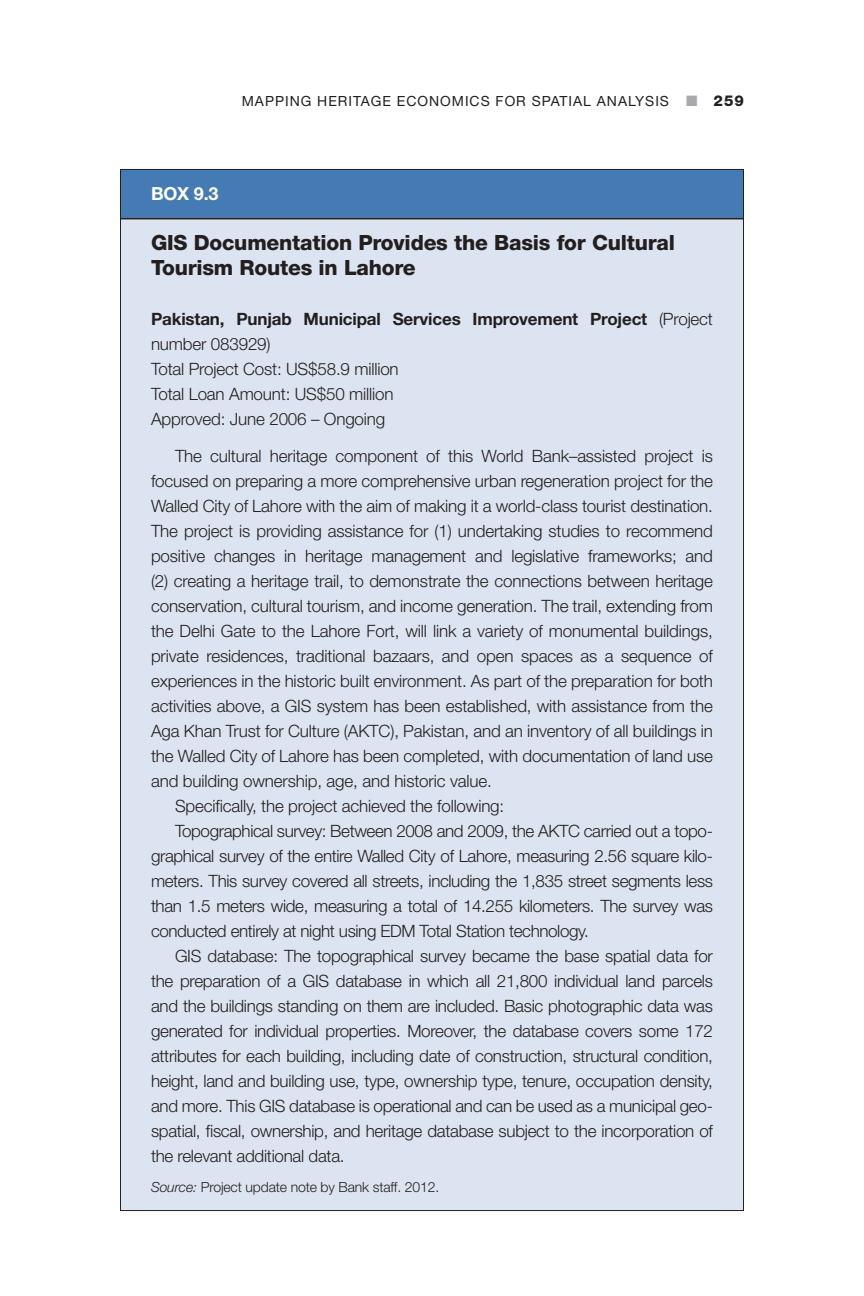
<style>
.page{position:relative;width:864px;height:1296px;background:#fff}
.page>*{position:absolute;margin:0;border:0;box-sizing:border-box;transform-origin:0 0}
.t1{font:800 21px/25px "Helvetica Neue";letter-spacing:-.01em;color:#231f20}
.t2{font:700 18px "Helvetica Neue";color:#fff}
.t3{font:300 17px/25px "Helvetica Neue";letter-spacing:-.01em;color:#231f20}
.t4{font:14px "Helvetica Neue";letter-spacing:.07em;color:#231f20}
.t5{font:300 14px "Helvetica Neue";letter-spacing:-.01em;color:#231f20}
.s1{color:#a8a9ad}
.s2{font-weight:800;font-size:15px}
.s3{font-weight:700}
.s4{font-style:italic}
</style>
<div class="page">
<div style="left:120px;top:169px;width:624px;height:1042px;background:#dde4f1"></div>
<hr style="left:121px;top:217px;width:622px;height:2px;background:#231f20">
<div style="left:121px;top:169px;width:622px;height:48px;background:#457bb5"></div>
<p class="t4" style="left:242px;top:96px;width:504px">MAPPING HERITAGE ECONOMICS FOR SPATIAL ANALYSIS <span class="s1">■</span> <span class="s2">259</span></p>
<p class="t2" style="left:151px;top:187px;width:69px">BOX 9.3</p>
<p class="t1" style="left:151px;top:232px;width:525px">GIS Documentation Provides the Basis for Cultural<br>Tourism Routes in Lahore</p>
<p class="t3" style="left:151px;top:308px;width:564px"><span class="s3">Pakistan, Punjab Municipal Services Improvement Project</span> (Project number 083929)<br>Total Project Cost: US$58.9 million<br>Total Loan Amount: US$50 million<br>Approved: June 2006 – Ongoing</p>
<p class="t3" style="left:175px;top:445px;width:540px">The cultural heritage component of this World Bank–assisted project is</p>
<p class="t3" style="left:151px;top:470px;width:564px">focused on preparing a more comprehensive urban regeneration project for the</p>
<p class="t3" style="left:151px;top:495px;width:564px">Walled City of Lahore with the aim of making it a world-class tourist destination.</p>
<p class="t3" style="left:151px;top:520px;width:564px">The project is providing assistance for (1) undertaking studies to recommend</p>
<p class="t3" style="left:151px;top:545px;width:564px">positive changes in heritage management and legislative frameworks; and</p>
<p class="t3" style="left:151px;top:570px;width:564px">(2) creating a heritage trail, to demonstrate the connections between heritage</p>
<p class="t3" style="left:151px;top:595px;width:564px">conservation, cultural tourism, and income generation. The trail, extending from</p>
<p class="t3" style="left:151px;top:620px;width:564px">the Delhi Gate to the Lahore Fort, will link a variety of monumental buildings,</p>
<p class="t3" style="left:151px;top:645px;width:564px">private residences, traditional bazaars, and open spaces as a sequence of</p>
<p class="t3" style="left:151px;top:670px;width:564px">experiences in the historic built environment. As part of the preparation for both</p>
<p class="t3" style="left:151px;top:695px;width:564px">activities above, a GIS system has been established, with assistance from the</p>
<p class="t3" style="left:151px;top:720px;width:564px">Aga Khan Trust for Culture (AKTC), Pakistan, and an inventory of all buildings in</p>
<p class="t3" style="left:151px;top:745px;width:564px">the Walled City of Lahore has been completed, with documentation of land use</p>
<p class="t3" style="left:151px;top:770px;width:342px">and building ownership, age, and historic value.</p>
<p class="t3" style="left:175px;top:795px;width:331px">Specifically, the project achieved the following:</p>
<p class="t3" style="left:175px;top:820px;width:540px">Topographical survey: Between 2008 and 2009, the AKTC carried out a topo-</p>
<p class="t3" style="left:151px;top:845px;width:564px">graphical survey of the entire Walled City of Lahore, measuring 2.56 square kilo-</p>
<p class="t3" style="left:151px;top:870px;width:564px">meters. This survey covered all streets, including the 1,835 street segments less</p>
<p class="t3" style="left:151px;top:895px;width:564px">than 1.5 meters wide, measuring a total of 14.255 kilometers. The survey was</p>
<p class="t3" style="left:151px;top:920px;width:439px">conducted entirely at night using EDM Total Station technology.</p>
<p class="t3" style="left:175px;top:945px;width:539px">GIS database: The topographical survey became the base spatial data for</p>
<p class="t3" style="left:151px;top:970px;width:564px">the preparation of a GIS database in which all 21,800 individual land parcels</p>
<p class="t3" style="left:151px;top:995px;width:564px">and the buildings standing on them are included. Basic photographic data was</p>
<p class="t3" style="left:151px;top:1020px;width:564px">generated for individual properties. Moreover, the database covers some 172</p>
<p class="t3" style="left:151px;top:1045px;width:564px">attributes for each building, including date of construction, structural condition,</p>
<p class="t3" style="left:151px;top:1070px;width:564px">height, land and building use, type, ownership type, tenure, occupation density,</p>
<p class="t3" style="left:151px;top:1095px;width:564px">and more. This GIS database is operational and can be used as a municipal geo-</p>
<p class="t3" style="left:151px;top:1120px;width:564px">spatial, fiscal, ownership, and heritage database subject to the incorporation of</p>
<p class="t3" style="left:151px;top:1145px;width:195px">the relevant additional data.</p>
<p class="t5" style="left:151px;top:1182px;width:290px"><span class="s4">Source:</span> Project update note by Bank staff. 2012.</p>
</div>
